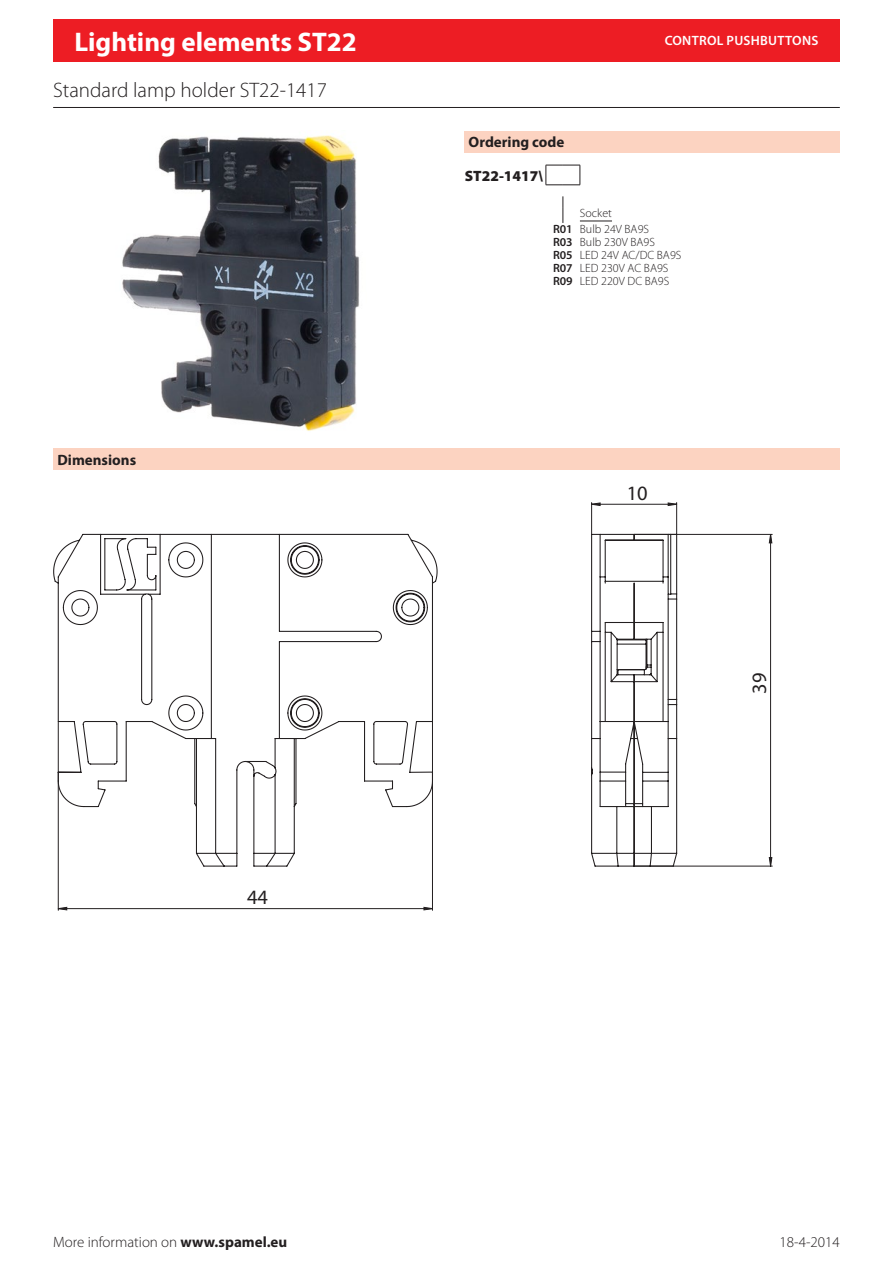
<style>
.page{position:relative;width:893px;height:1263px;background:#fff}
.page>*{position:absolute;margin:0;border:0;box-sizing:border-box;transform-origin:0 0}
.t1{font:700 27px "Myriad Pro";color:#fff}
.t2{font:300 21px "Myriad Pro";color:#231f20}
.Cecha_Wymiary{font:20.4px "Myriad Pro";color:#231f20}
.t3{font:300 15px "Myriad Pro";color:#231f20}
.Überschrift{font:700 15px "Myriad Pro";color:#231f20}
.TS_Bestellschlüssel{font:900 15px "Myriad Pro";color:#231f20}
.t4{font:600 13.5px "Myriad Pro";letter-spacing:.02em;color:#fff}
.TS_links{font:300 12px "Myriad Pro";color:#231f20}
.TS_fett_zentriert{font:600 12px "Myriad Pro";color:#231f20}
.TS_links_unterstrich{font:300 12px "Myriad Pro";color:#231f20}
.s1{font-weight:700}
</style>
<div class="page">
<div style="left:53px;top:19px;width:787px;height:43px;background:#ed1d24"></div>
<img style="left:122px;top:135px;width:237px;height:296px">
<div style="left:464px;top:131px;width:376px;height:21px;background:#fcd3c1"></div>
<svg style="left:546px;top:165px;width:35px;height:21px"></svg>
<svg style="left:563px;top:196px;width:1px;height:27px"></svg>
<hr style="left:580px;top:221px;width:32px;height:1px;background:#231f20">
<hr style="left:53px;top:107px;width:787px;height:1px;background:#231f20">
<div style="left:53px;top:448px;width:787px;height:22px;background:#fcd3c1"></div>
<hr style="left:676px;top:502px;width:1px;height:32px;background:#231f20">
<hr style="left:591px;top:502px;width:1px;height:32px;background:#231f20">
<hr style="left:58px;top:722px;width:1px;height:188px;background:#231f20">
<hr style="left:432px;top:722px;width:1px;height:188px;background:#231f20">
<hr style="left:635px;top:534px;width:137px;height:1px;background:#231f20">
<hr style="left:635px;top:866px;width:137px;height:1px;background:#231f20">
<svg style="left:592px;top:503px;width:84px;height:2px"></svg>
<svg style="left:58px;top:907px;width:374px;height:3px"></svg>
<svg style="left:769px;top:534px;width:3px;height:332px"></svg>
<svg style="left:53px;top:533px;width:625px;height:334px"></svg>
<h1 class="t1" style="left:74px;top:24px;width:284px">Lighting elements ST22</h1>
<p class="t2" style="left:53px;top:78px;width:275px">Standard lamp holder ST22-1417</p>
<p class="Überschrift" style="left:57px;top:450px;width:80px">Dimensions</p>
<p class="Cecha_Wymiary" style="left:247px;top:885px;width:22px">44</p>
<p class="Überschrift" style="left:469px;top:132px;width:97px">Ordering code</p>
<p class="TS_Bestellschlüssel" style="left:465px;top:165px;width:80px">ST22-1417\</p>
<p class="TS_links_unterstrich" style="left:580px;top:206px;width:34px">Socket</p>
<p class="t4" style="left:665px;top:32px;width:155px">CONTROL PUSHBUTTONS</p>
<p class="TS_fett_zentriert" style="left:553px;top:222px;width:21px">R01</p>
<p class="TS_links" style="left:580px;top:223px;width:71px">Bulb 24V BA9S</p>
<p class="TS_fett_zentriert" style="left:553px;top:234px;width:21px">R03</p>
<p class="TS_links" style="left:580px;top:235px;width:77px">Bulb 230V BA9S</p>
<p class="TS_fett_zentriert" style="left:553px;top:247px;width:21px">R05</p>
<p class="TS_links" style="left:580px;top:248px;width:103px">LED 24V AC/DC BA9S</p>
<p class="TS_fett_zentriert" style="left:553px;top:260px;width:21px">R07</p>
<p class="TS_links" style="left:580px;top:261px;width:90px">LED 230V AC BA9S</p>
<p class="TS_fett_zentriert" style="left:553px;top:273px;width:21px">R09</p>
<p class="TS_links" style="left:580px;top:274px;width:91px">LED 220V DC BA9S</p>
<p class="Cecha_Wymiary" style="left:627px;top:480px;width:22px">10</p>
<p class="Cecha_Wymiary" style="left:747px;top:693px;width:22px;rotate:-90deg">39</p>
<p class="t3" style="left:53px;top:1234px;width:236px">More information on <span class="s1">www.spamel.eu</span></p>
<p class="t3" style="left:780px;top:1234px;width:62px">18-4-2014</p>
</div>
